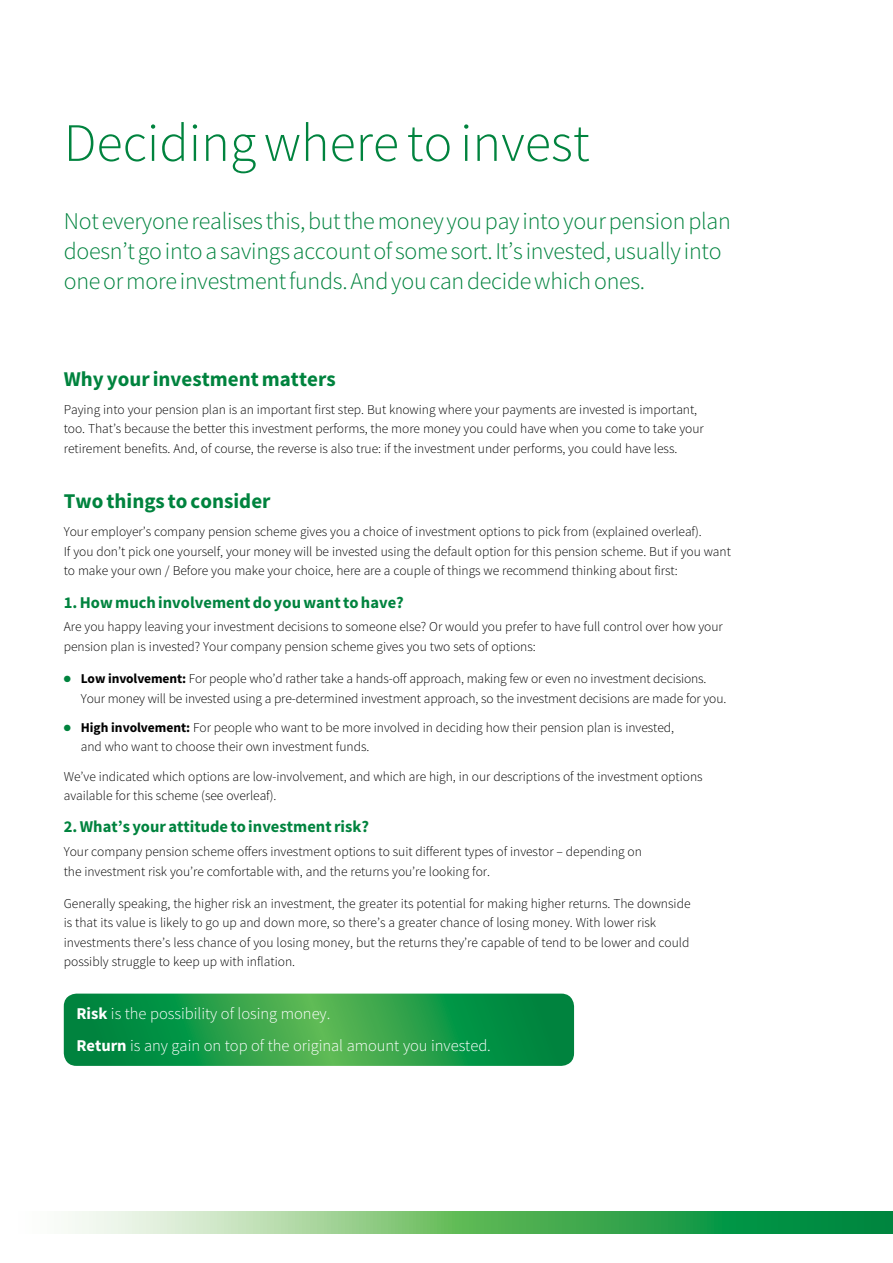
<style>
.page{position:relative;width:893px;height:1263px;background:#fff}
.page>*{position:absolute;margin:0;border:0;box-sizing:border-box;transform-origin:0 0}
.t1{font:300 54px "Source Sans Pro";color:#00833e}
.t2{font:300 24px/30px "Source Sans Pro";letter-spacing:-.01em;color:#00833e}
.t3{font:700 21px "Source Sans Pro";color:#00833e}
.t4{font:300 16.5px/32.2px "Source Sans Pro";letter-spacing:-.005em;color:#fff}
.t5{font:700 16.5px "Source Sans Pro";color:#00833e}
.t6{font:300 13.5px/19.5px "Source Sans Pro";letter-spacing:-.005em;color:#000}
.s1{color:#00833e}
.s2{font-weight:700}
</style>
<div class="page">
<svg style="left:68px;top:1212px;width:825px;height:21px;background:#69bb79"></svg>
<svg style="left:64px;top:993px;width:510px;height:73px;background:#219b49"></svg>
<h1 class="t1" style="left:64px;top:110px;width:527px">Deciding where to invest</h1>
<h2 class="t2" style="left:64px;top:206px;width:669px">Not everyone realises this, but the money you pay into your pension plan doesn’t go into a savings account of some sort. It’s invested, usually into one or more investment funds. And you can decide which ones.</h2>
<h3 class="t3" style="left:64px;top:364px;width:273px">Why your investment matters</h3>
<p class="t6" style="left:64px;top:399px;width:641px">Paying into your pension plan is an important first step. But knowing where your payments are invested is important, too. That’s because the better this investment performs, the more money you could have when you come to take your retirement benefits. And, of course, the reverse is also true: if the investment under performs, you could have less.</p>
<h3 class="t3" style="left:64px;top:487px;width:208px">Two things to consider</h3>
<p class="t6" style="left:64px;top:522px;width:669px">Your employer’s company pension scheme gives you a choice of investment options to pick from (explained overleaf).<br>If you don’t pick one yourself, your money will be invested using the default option for this pension scheme. But if you want to make your own / Before you make your choice, here are a couple of things we recommend thinking about first:</p>
<p class="t5" style="left:64px;top:591px;width:342px">1. How much involvement do you want to have?</p>
<p class="t6" style="left:64px;top:617px;width:661px">Are you happy leaving your investment decisions to someone else? Or would you prefer to have full control over how your pension plan is invested? Your company pension scheme gives you two sets of options:</p>
<p class="t6" style="left:81px;top:669px;width:647px;text-indent:-17px"><span class="s1">●</span> <span class="s2">Low involvement:</span> For people who’d rather take a hands-off approach, making few or even no investment decisions.<br>Your money will be invested using a pre-determined investment approach, so the investment decisions are made for you.</p>
<p class="t6" style="left:81px;top:717px;width:595px;text-indent:-17px"><span class="s1">●</span> <span class="s2">High involvement:</span> For people who want to be more involved in deciding how their pension plan is invested, and who want to choose their own investment funds.</p>
<p class="t6" style="left:64px;top:766px;width:640px">We’ve indicated which options are low-involvement, and which are high, in our descriptions of the investment options available for this scheme (see overleaf).</p>
<p class="t5" style="left:64px;top:816px;width:307px">2. What’s your attitude to investment risk?</p>
<p class="t6" style="left:64px;top:842px;width:580px">Your company pension scheme offers investment options to suit different types of investor – depending on the investment risk you’re comfortable with, and the returns you’re looking for.</p>
<p class="t6" style="left:64px;top:893px;width:628px">Generally speaking, the higher risk an investment, the greater its potential for making higher returns. The downside is that its value is likely to go up and down more, so there’s a greater chance of losing money. With lower risk investments there’s less chance of you losing money, but the returns they’re capable of tend to be lower and could possibly struggle to keep up with inflation.</p>
<p class="t4" style="left:77px;top:997px;width:416px"><span class="s2">Risk</span> is the possibility of losing money.<br><span class="s2">Return</span> is any gain on top of the original amount you invested.</p>
</div>
